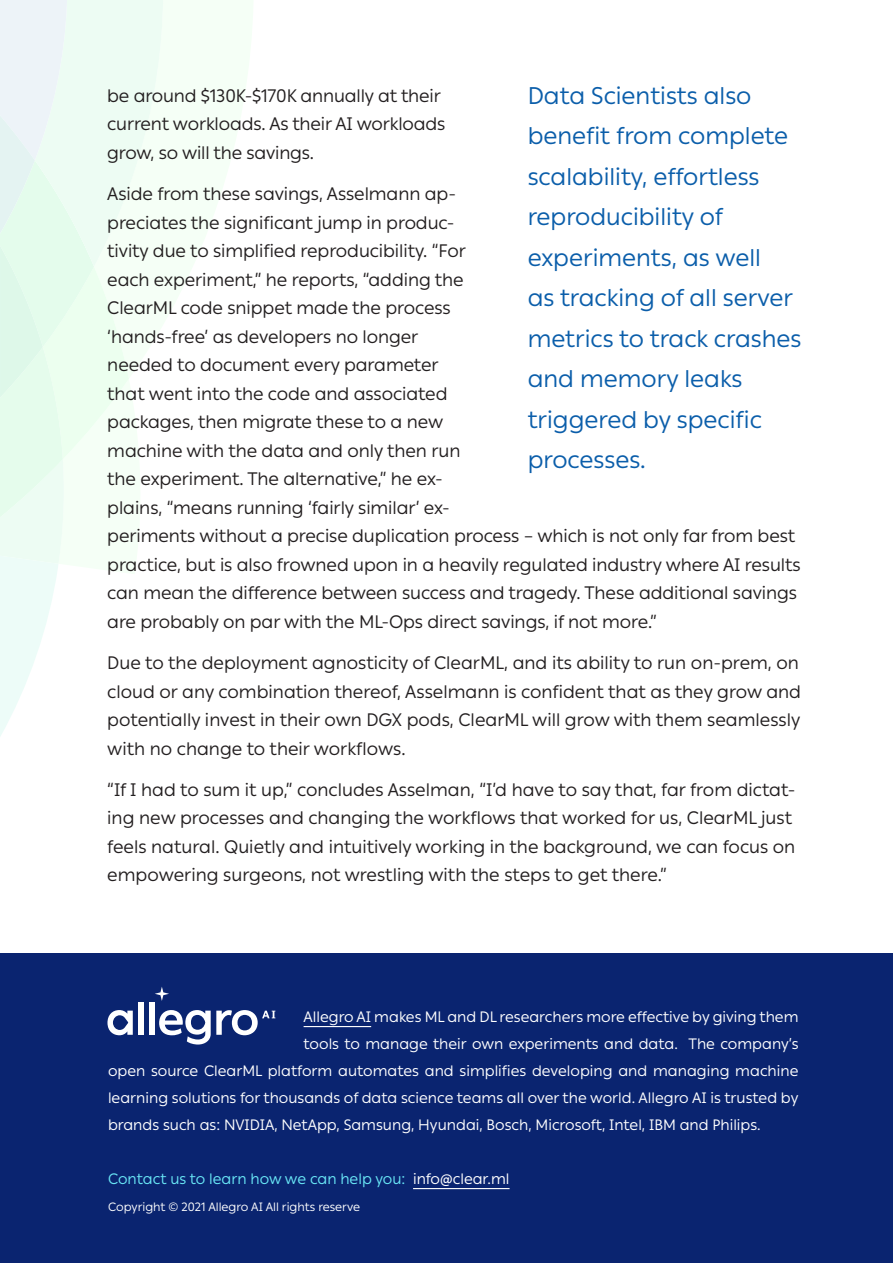
<style>
.page{position:relative;width:893px;height:1263px;background:#fff}
.page>*{position:absolute;margin:0;border:0;box-sizing:border-box;transform-origin:0 0}
.Text{font:24px/40.5px "Ping L";color:#0b5eaa}
.Text-2{font:18px/28.5px "Ping L";letter-spacing:-.005em;color:#231f20}
.t1{font:15px "Ping L";color:#fff}
.t2{font:15px "Ping L";color:#69e7f6}
.t3{font:12px "Ping L";color:#fff}
.s1{color:#fff}
</style>
<div class="page">
<svg style="left:0;top:0;width:163px;height:736px"></svg>
<div style="left:0;top:953px;width:893px;height:310px;background:#0a2470"></div>
<hr style="left:304px;top:1026px;width:67px;height:1px;background:#fff">
<hr style="left:413px;top:1188px;width:97px;height:1px;background:#fff">
<svg style="left:155px;top:987px;width:14px;height:14px"></svg>
<div style="left:150px;top:1003px;width:5px;height:32px;background:#fff"></div>
<div style="left:138px;top:1003px;width:6px;height:32px;background:#fff"></div>
<svg style="left:107px;top:1010px;width:26px;height:25px"></svg>
<svg style="left:159px;top:1010px;width:116px;height:34px"></svg>
<p class="Text" style="left:528px;top:74px;width:275px">Data Scientists also benefit from complete scalability, effortless reproducibility of experiments, as well<br>as tracking of all server metrics to track crashes and memory leaks triggered by specific processes.</p>
<p class="Text-2" style="left:107px;top:81px;width:339px">be around $130K-$170K annually at their current workloads. As their AI workloads grow, so will the savings.</p>
<p class="Text-2" style="left:107px;top:179px;width:695px">Aside from these savings, Asselmann ap-<br>preciates the significant jump in produc-<br>tivity due to simplified reproducibility. “For<br>each experiment,” he reports, “adding the<br>ClearML code snippet made the process<br>‘hands-free’ as developers no longer<br>needed to document every parameter<br>that went into the code and associated<br>packages, then migrate these to a new<br>machine with the data and only then run<br>the experiment. The alternative,” he ex-<br>plains, “means running ‘fairly similar’ ex-<br>periments without a precise duplication process – which is not only far from best practice, but is also frowned upon in a heavily regulated industry where AI results can mean the difference between success and tragedy. These additional savings are probably on par with the ML-Ops direct savings, if not more.”</p>
<p class="Text-2" style="left:107px;top:648px;width:695px;text-align:justify">Due to the deployment agnosticity of ClearML, and its ability to run on-prem, on cloud or any combination thereof, Asselmann is confident that as they grow and potentially invest in their own DGX pods, ClearML will grow with them seamlessly with no change to their workflows.</p>
<p class="Text-2" style="left:107px;top:774px;width:690px">“If I had to sum it up,” concludes Asselman, “I’d have to say that, far from dictat&shy;ing new processes and changing the workflows that worked for us, ClearML just feels natural. Quietly and intuitively working in the background, we can focus on empowering surgeons, not wrestling with the steps to get there.”</p>
<p class="t1" style="left:304px;top:1006px;width:496px">Allegro AI makes ML and DL researchers more effective by giving them</p>
<p class="t1" style="left:304px;top:1033px;width:496px">tools to manage their own experiments and data. The company’s</p>
<p class="t1" style="left:108px;top:1060px;width:692px">open source ClearML platform automates and simplifies developing and managing machine</p>
<p class="t1" style="left:108px;top:1087px;width:692px">learning solutions for thousands of data science teams all over the world. Allegro AI is trusted by</p>
<p class="t1" style="left:108px;top:1114px;width:654px">brands such as: NVIDIA, NetApp, Samsung, Hyundai, Bosch, Microsoft, Intel, IBM and Philips.</p>
<p class="t2" style="left:108px;top:1168px;width:403px">Contact us to learn how we can help you: <span class="s1">info@clear.ml</span></p>
<p class="t3" style="left:108px;top:1198px;width:254px">Copyright © 2021 Allegro AI All rights reserve</p>
</div>
